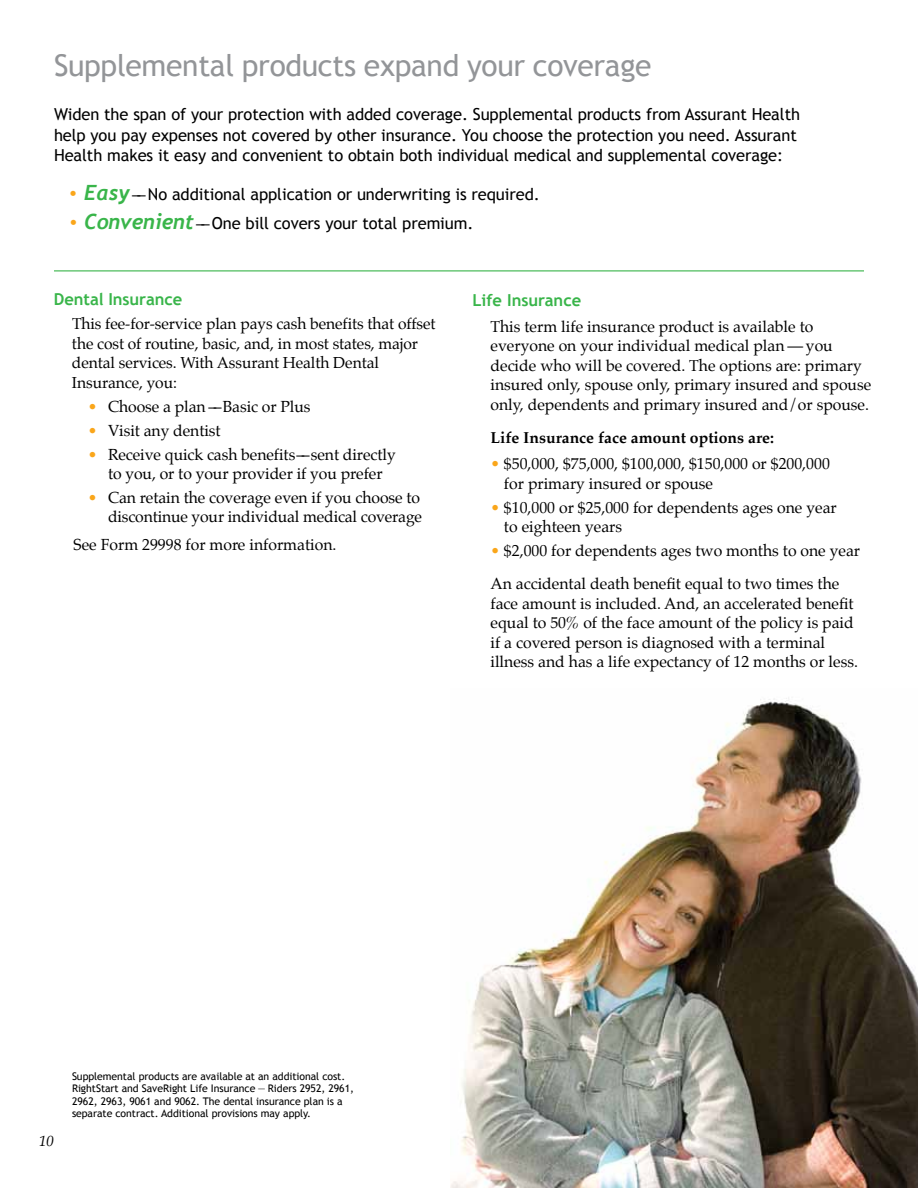
<style>
.page{position:relative;width:918px;height:1188px;background:#fff}
.page>*{position:absolute;margin:0;border:0;box-sizing:border-box;transform-origin:0 0}
.t1{font:30px "Trebuchet MS";letter-spacing:-.01em;color:#939598}
.t2{font:16.5px/20.2px "Trebuchet MS";letter-spacing:-.005em;color:#000}
.t3{font:700 16.5px "Trebuchet MS";letter-spacing:-.005em;color:#39b54a}
.t4{font:15.75px/19.5px "Palatino";color:#000}
.t5{font:700 15.75px "Palatino";color:#000}
.t6{font:15.6px/19.8px "Palatino";letter-spacing:-.005em;color:#000}
.t7{font:italic 15px "Palatino";color:#000}
.t8{font:10.5px/12.6px "Trebuchet MS";letter-spacing:-.005em;color:#000}
.s1{font-weight:700;color:#faa61a}
.s2{font-family:"Trebuchet";font-weight:700;font-style:italic;font-size:21px;color:#39b54a}
.s3{font-family:"Palatino"}
.s4{font-size:15.75px}
.s5{color:#faa61a}
</style>
<div class="page">
<hr style="left:54px;top:270px;width:810px;height:1px;background:#39b54a">
<img style="left:451px;top:697px;width:467px;height:491px">
<h1 class="t1" style="left:54px;top:48px;width:599px">Supplemental products expand your coverage</h1>
<p class="t2" style="left:54px;top:105px;width:748px">Widen the span of your protection with added coverage. Supplemental products from Assurant Health help you pay expenses not covered by other insurance. You choose the protection you need. Assurant<br>Health makes it easy and convenient to obtain both individual medical and supplemental coverage:</p>
<p class="t2" style="left:69px;top:184px;width:472px"><span class="s1">•</span> <span class="s2">Easy</span> <span class="s3">––</span> No additional application or underwriting is required.</p>
<p class="t2" style="left:69px;top:213px;width:406px"><span class="s1">•</span> <span class="s2">Convenient</span><span class="s3">––</span> One bill covers your total premium.</p>
<p class="t3" style="left:54px;top:288px;width:130px">Dental Insurance</p>
<p class="t6" style="left:72px;top:315px;width:365px"><span class="s4">T</span>his fee-for-service plan pays cash benefits that offset the cost of routine, basic, and, in most states, major dental services. With Assurant Health Dental Insurance, you:</p>
<p class="t4" style="left:88px;top:398px;width:224px"><span class="s5">•</span> Choose a plan –– Basic or Plus</p>
<p class="t4" style="left:88px;top:422px;width:134px"><span class="s5">•</span> Visit any dentist</p>
<p class="t4" style="left:88px;top:446px;width:310px;text-align:center"><span class="s5">•</span> Receive quick cash benefits –– sent directly to you, or to your provider if you prefer</p>
<p class="t4" style="left:88px;top:489px;width:336px;text-align:right"><span class="s5">•</span> Can retain the coverage even if you choose to discontinue your individual medical coverage</p>
<p class="t4" style="left:74px;top:536px;width:264px">See Form 29998 for more information.</p>
<p class="t3" style="left:472px;top:289px;width:110px">Life Insurance</p>
<p class="t4" style="left:490px;top:318px;width:382px">This term life insurance product is available to everyone on your individual medical plan — you decide who will be covered. The options are: primary insured only, spouse only, primary insured and spouse only, dependents and primary insured and/or spouse.</p>
<p class="t5" style="left:490px;top:428px;width:285px">Life Insurance face amount options are:</p>
<p class="t4" style="left:504px;top:455px;width:327px;text-indent:-13px"><span class="s5">•</span> $50,000, $75,000, $100,000, $150,000 or $200,000 for primary insured or spouse</p>
<p class="t4" style="left:504px;top:499px;width:334px;text-indent:-13px"><span class="s5">•</span> $10,000 or $25,000 for dependents ages one year to eighteen years</p>
<p class="t4" style="left:490px;top:536px;width:371px;line-height:33px"><span class="s5">•</span> $2,000 for dependents ages two months to one year<br>An accidental death benefit equal to two times the</p>
<p class="t4" style="left:490px;top:595px;width:369px">face amount is included. And, an accelerated benefit equal to 50% of the face amount of the policy is paid if a covered person is diagnosed with a terminal illness and has a life expectancy of 12 months or less.</p>
<p class="t7" style="left:39px;top:1132px;width:16px">10</p>
<p class="t8" style="left:72px;top:1070px;width:284px">Supplemental products are available at an additional cost.<br>RightStart and SaveRight Life Insurance — Riders 2952, 2961, 2962, 2963, 9061 and 9062. The dental insurance plan is a separate contract. Additional provisions may apply.</p>
</div>
